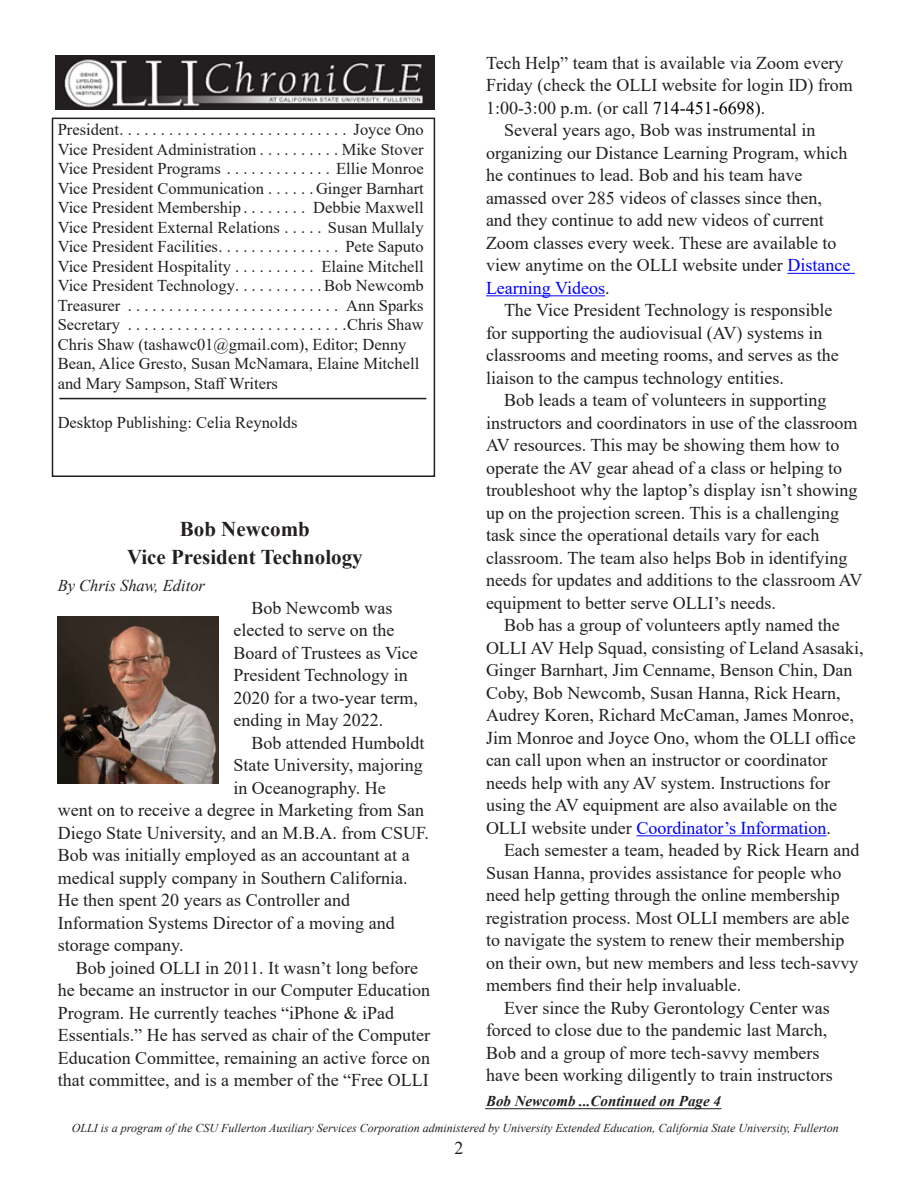
<style>
.page{position:relative;width:918px;height:1188px;background:#fff}
.page>*{position:absolute;margin:0;border:0;box-sizing:border-box;transform-origin:0 0}
.Heading{font:700 21px "Times New Roman";color:#231f20}
.Body_copy{font:18px/22.5px "Times New Roman";color:#231f20}
.t1{font:16.5px/19.5px "Times New Roman";color:#231f20}
.Continued_on_page{font:italic 16.5px "Times New Roman";color:#231f20}
.t2{font:italic 700 15px "Times New Roman";color:#231f20}
.t3{font:italic 12px "Times New Roman";color:#231f20}
.s1{color:#000}
.s2{color:#00f}
</style>
<div class="page">
<hr style="left:486px;top:1108px;width:235px;height:1px;background:#231f20">
<div style="left:52px;top:118px;width:383px;height:359px;border:2px solid #231f20"></div>
<hr style="left:59px;top:398px;width:367px;height:1px;background:#231f20">
<img style="left:55px;top:56px;width:379px;height:54px">
<hr style="left:787px;top:273px;width:68px;height:1px;background:#00f">
<hr style="left:486px;top:295px;width:119px;height:1px;background:#00f">
<hr style="left:636px;top:835px;width:191px;height:1px;background:#00f">
<img style="left:58px;top:617px;width:161px;height:167px">
<p class="t1" style="left:58px;top:119px;width:368px">President . . . . . . . . . . . . . . . . . . . . . . . . . . . . Joyce Ono Vice President Administration . . . . . . . . . Mike Stover Vice President Programs . . . . . . . . . . . . . Ellie Monroe Vice President Communication . . . . . Ginger Barnhart Vice President Membership . . . . . . . . Debbie Maxwell Vice President External Relations . . . . . Susan Mullaly Vice President Facilities . . . . . . . . . . . . . . . Pete Saputo Vice President Hospitality . . . . . . . . . . Elaine Mitchell Vice President Technology . . . . . . . . . . Bob Newcomb Treasurer . . . . . . . . . . . . . . . . . . . . . . . . . . Ann Sparks Secretary . . . . . . . . . . . . . . . . . . . . . . . . . . Chris Shaw Chris Shaw (tashawc01@gmail.com), Editor; Denny Bean, Alice Gresto, Susan McNamara, Elaine Mitchell and Mary Sampson, Staff Writers</p>
<p class="t1" style="left:58px;top:412px;width:241px">Desktop Publishing: Celia Reynolds</p>
<p class="Heading" style="left:180px;top:513px;width:132px">Bob Newcomb</p>
<p class="Heading" style="left:127px;top:542px;width:237px">Vice President Technology</p>
<p class="Continued_on_page" style="left:58px;top:574px;width:149px">By Chris Shaw, Editor</p>
<p class="Body_copy" style="left:233px;top:596px;width:186px;text-indent:18px">Bob Newcomb was elected to serve on the<br>Board of Trustees as Vice<br>President Technology in<br>2020 for a two-year term, ending in May 2022.</p>
<p class="Body_copy" style="left:251px;top:731px;width:174px">Bob attended Humboldt</p>
<p class="Body_copy" style="left:233px;top:753px;width:191px">State University, majoring</p>
<p class="Body_copy" style="left:233px;top:776px;width:154px">in Oceanography. He</p>
<p class="Body_copy" style="left:58px;top:798px;width:368px">went on to receive a degree in Marketing from San</p>
<p class="Body_copy" style="left:58px;top:821px;width:373px">Diego State University, and an M.B.A. from CSUF.</p>
<p class="Body_copy" style="left:58px;top:843px;width:353px">Bob was initially employed as an accountant at a</p>
<p class="Body_copy" style="left:58px;top:866px;width:351px">medical supply company in Southern California.</p>
<p class="Body_copy" style="left:58px;top:888px;width:294px">He then spent 20 years as Controller and</p>
<p class="Body_copy" style="left:58px;top:911px;width:338px">Information Systems Director of a moving and</p>
<p class="Body_copy" style="left:58px;top:933px;width:127px">storage company.</p>
<p class="Body_copy" style="left:58px;top:956px;width:374px;text-indent:18px">Bob joined OLLI in 2011. It wasn’t long before he became an instructor in our Computer Education Program. He currently teaches “iPhone &amp; iPad Essentials.” He has served as chair of the Computer Education Committee, remaining an active force on that committee, and is a member of the “Free OLLI</p>
<p class="Body_copy" style="left:486px;top:51px;width:368px">Tech Help” team that is available via Zoom every<br>Friday (check the OLLI website for login ID) from<br>1:00-3:00 p.m. (or call <span class="s1">714-451-6698)</span>.</p>
<p class="Body_copy" style="left:486px;top:119px;width:366px;text-indent:18px">Several years ago, Bob was instrumental in organizing our Distance Learning Program, which he continues to lead. Bob and his team have amassed over 285 videos of classes since then, and they continue to add new videos of current Zoom classes every week. These are available to view anytime on the OLLI website under <span class="s2">Distance Learning Videos</span>.</p>
<p class="Body_copy" style="left:486px;top:299px;width:354px;text-indent:18px">The Vice President Technology is responsible for supporting the audiovisual (AV) systems in classrooms and meeting rooms, and serves as the liaison to the campus technology entities.</p>
<p class="Body_copy" style="left:486px;top:389px;width:378px;text-indent:18px">Bob leads a team of volunteers in supporting instructors and coordinators in use of the classroom AV resources. This may be showing them how to operate the AV gear ahead of a class or helping to troubleshoot why the laptop’s display isn’t showing up on the projection screen. This is a challenging task since the operational details vary for each classroom. The team also helps Bob in identifying needs for updates and additions to the classroom AV equipment to better serve OLLI’s needs.</p>
<p class="Body_copy" style="left:486px;top:614px;width:379px;text-indent:18px">Bob has a group of volunteers aptly named the OLLI AV Help Squad, consisting of Leland Asasaki, Ginger Barnhart, Jim Cenname, Benson Chin, Dan Coby, Bob Newcomb, Susan Hanna, Rick Hearn, Audrey Koren, Richard McCaman, James Monroe, Jim Monroe and Joyce Ono, whom the OLLI office can call upon when an instructor or coordinator needs help with any AV system. Instructions for using the AV equipment are also available on the OLLI website under <span class="s2">Coordinator’s Information</span>.</p>
<p class="Body_copy" style="left:486px;top:839px;width:375px;text-indent:18px">Each semester a team, headed by Rick Hearn and Susan Hanna, provides assistance for people who need help getting through the online membership registration process. Most OLLI members are able to navigate the system to renew their membership on their own, but new members and less tech-savvy members find their help invaluable.</p>
<p class="Body_copy" style="left:486px;top:996px;width:348px;text-indent:18px">Ever since the Ruby Gerontology Center was forced to close due to the pandemic last March, Bob and a group of more tech-savvy members have been working diligently to train instructors</p>
<p class="t2" style="left:486px;top:1091px;width:237px">Bob Newcomb ...Continued on Page 4</p>
<p class="t3" style="left:72px;top:1120px;width:769px">OLLI is a program of the CSU Fullerton Auxiliary Services Corporation administered by University Extended Education, California State University, Fullerton</p>
<p class="Body_copy" style="left:454px;top:1136px;width:10px">2</p>
</div>
